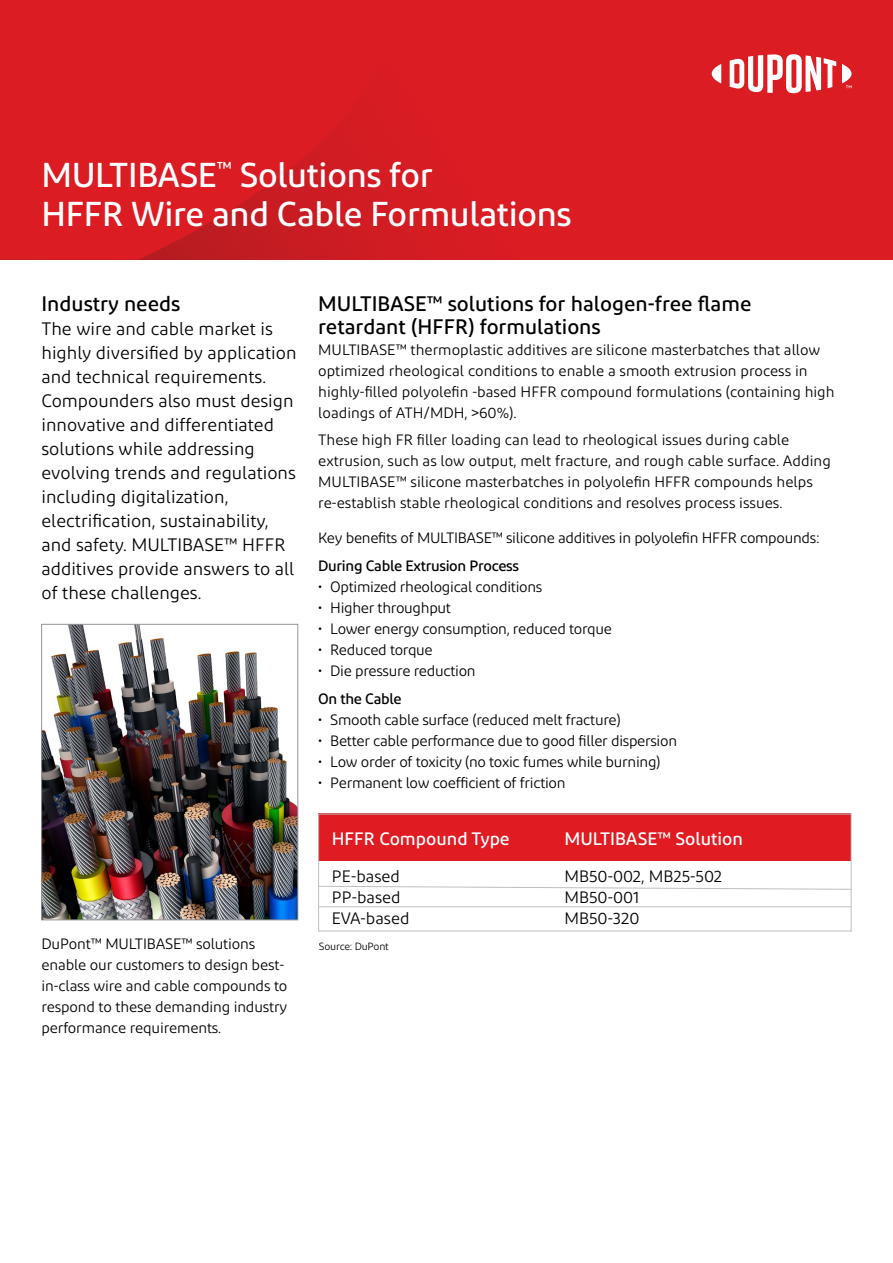
<style>
.page{position:relative;width:893px;height:1263px;background:#fff}
.page>*{position:absolute;margin:0;border:0;box-sizing:border-box;transform-origin:0 0}
.t1{font:500 34.5px/39px "Diodrum";letter-spacing:-.01em;color:#fff}
.t2{font:500 21px/22.5px "Diodrum";color:#000}
.t3{font:18px/24px "Diodrum";color:#000}
.t4{font:500 18px "Diodrum";color:#fff}
.t5{font:16.5px/21px "Diodrum";color:#000}
.t6{font:15px/21px "Diodrum";letter-spacing:-.01em;color:#000}
.t7{font:500 15px "Diodrum";letter-spacing:-.02em;color:#000}
.t8{font:10.5px "Diodrum";letter-spacing:-.02em;color:#000}
</style>
<div class="page">
<div style="left:0;top:0;width:893px;height:260px;background:#dc1c23"></div>
<svg style="left:0;top:133px;width:395px;height:127px"></svg>
<svg style="left:712px;top:64px;width:9px;height:19px"></svg>
<svg style="left:730px;top:54px;width:106px;height:39px"></svg>
<svg style="left:842px;top:64px;width:9px;height:24px"></svg>
<img style="left:43px;top:626px;width:253px;height:292px">
<div style="left:41px;top:624px;width:257px;height:296px;border:1px solid #939598"></div>
<div style="left:318px;top:814px;width:533px;height:47px;background:#e11b22"></div>
<div style="left:318px;top:814px;width:533px;height:117px;border:1px solid #bcbec0"></div>
<svg style="left:318px;top:885px;width:534px;height:5px"></svg>
<hr style="left:318px;top:906px;width:533px;height:1px;background:#bcbec0">
<h1 class="t1" style="left:41px;top:155px;width:532px">MULTIBASE<sup>™</sup> Solutions for<br>HFFR Wire and Cable Formulations</h1>
<h2 class="t2" style="left:41px;top:292px;width:140px">Industry needs</h2>
<p class="t3" style="left:41px;top:316px;width:257px">The wire and cable market is highly diversified by application and technical requirements.<br>Compounders also must design innovative and differentiated solutions while addressing evolving trends and regulations including digitalization, electrification, sustainability, and safety. MULTIBASE™ HFFR additives provide answers to all of these challenges.</p>
<p class="t6" style="left:41px;top:933px;width:247px">DuPont™ MULTIBASE™ solutions enable our customers to design best&shy;in-class wire and cable compounds to respond to these demanding industry performance requirements.</p>
<h2 class="t2" style="left:318px;top:292px;width:435px">MULTIBASE™ solutions for halogen-free flame retardant (HFFR) formulations</h2>
<p class="t6" style="left:318px;top:338px;width:518px">MULTIBASE™ thermoplastic additives are silicone masterbatches that allow optimized rheological conditions to enable a smooth extrusion process in highly-filled polyolefin -based HFFR compound formulations (containing high loadings of ATH/MDH, &gt;60%).</p>
<p class="t6" style="left:318px;top:429px;width:514px">These high FR filler loading can lead to rheological issues during cable extrusion, such as low output, melt fracture, and rough cable surface. Adding MULTIBASE™ silicone masterbatches in polyolefin HFFR compounds helps re-establish stable rheological conditions and resolves process issues.</p>
<p class="t6" style="left:318px;top:527px;width:503px">Key benefits of MULTIBASE™ silicone additives in polyolefin HFFR compounds:</p>
<p class="t7" style="left:318px;top:557px;width:202px">During Cable Extrusion Process</p>
<p class="t6" style="left:318px;top:576px;width:226px">• Optimized rheological conditions</p>
<p class="t6" style="left:318px;top:597px;width:134px">• Higher throughput</p>
<p class="t6" style="left:318px;top:618px;width:295px">• Lower energy consumption, reduced torque</p>
<p class="t6" style="left:318px;top:639px;width:116px">• Reduced torque</p>
<p class="t6" style="left:318px;top:660px;width:159px">• Die pressure reduction</p>
<p class="t7" style="left:318px;top:689px;width:85px">On the Cable</p>
<p class="t6" style="left:318px;top:709px;width:304px">• Smooth cable surface (reduced melt fracture)</p>
<p class="t6" style="left:318px;top:730px;width:360px">• Better cable performance due to good filler dispersion</p>
<p class="t6" style="left:318px;top:751px;width:344px">• Low order of toxicity (no toxic fumes while burning)</p>
<p class="t6" style="left:318px;top:772px;width:249px">• Permanent low coefficient of friction</p>
<p class="t4" style="left:332px;top:827px;width:180px">HFFR Compound Type</p>
<p class="t5" style="left:332px;top:866px;width:79px">PE-based<br>PP-based<br>EVA-based</p>
<p class="t8" style="left:319px;top:940px;width:71px">Source: DuPont</p>
<p class="t4" style="left:564px;top:827px;width:180px">MULTIBASE™ Solution</p>
<p class="t5" style="left:564px;top:866px;width:159px">MB50-002, MB25-502<br>MB50-001<br>MB50-320</p>
</div>
